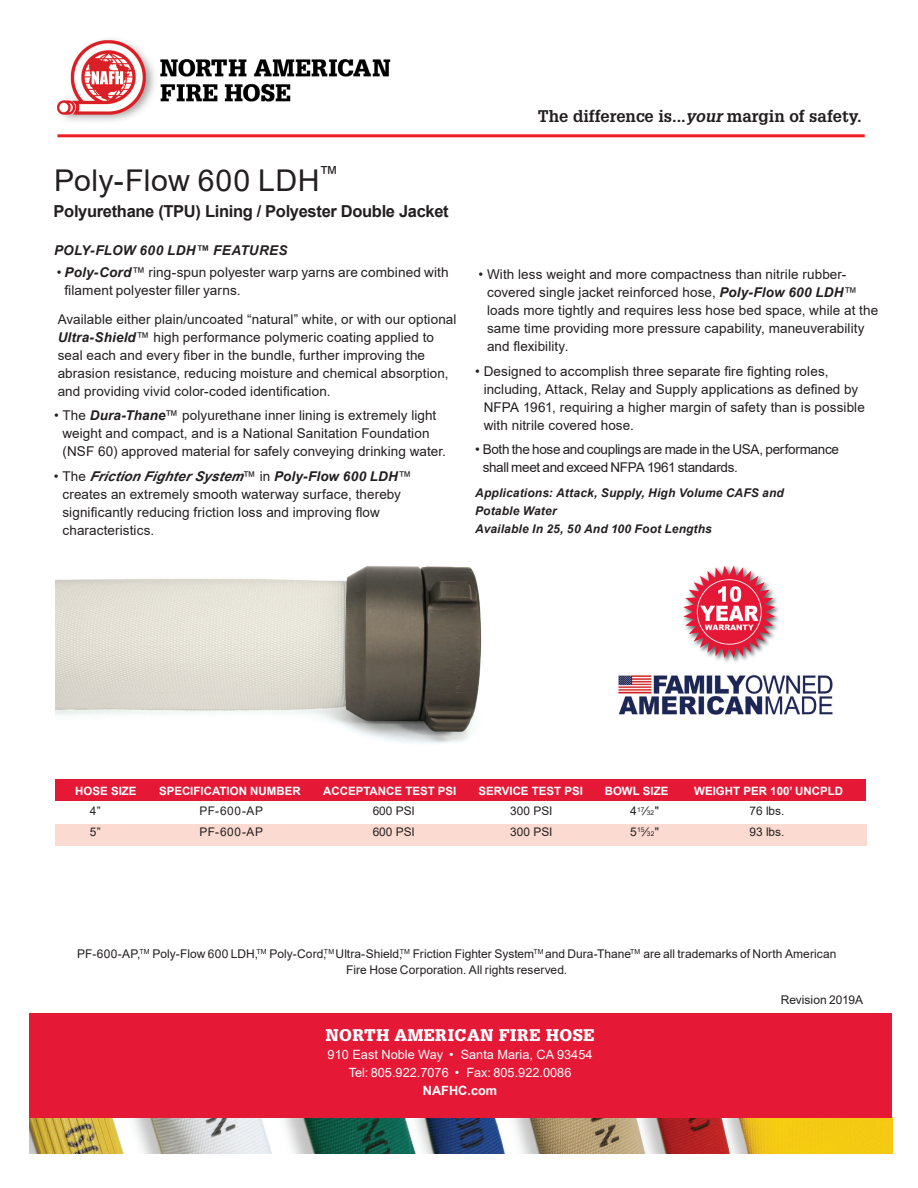
<style>
.page{position:relative;width:918px;height:1188px;background:#fff}
.page>*{position:absolute;margin:0;border:0;box-sizing:border-box;transform-origin:0 0}
.t1{font:30px "Arial";letter-spacing:.01em;color:#231f20}
.t2{font:700 16.5px "Arial";letter-spacing:-.02em;color:#231f20}
.t3{font:700 16.5px "Glypha LT Std";color:#231f20}
.t4{font:900 16.5px "Glypha LT Std";letter-spacing:.03em;color:#fff}
.t5{font:13.5px/18px "Arial";letter-spacing:.005em;color:#231f20}
.t6{font:13.5px/18px "Arial";letter-spacing:-.025em;color:#231f20}
.t7{font:italic 700 13.5px "Arial";letter-spacing:.03em;color:#231f20}
.t8{font:12.75px/18px "Arial";color:#fff;text-align:center}
.t9{font:700 12.75px "Arial";color:#fff}
.t10{font:12px/16.5px "Arial";letter-spacing:.005em;color:#231f20;text-align:center}
.t11{font:italic 700 12px/18px "Arial";letter-spacing:.015em;color:#231f20}
.t12{font:11.85px "Arial";color:#231f20}
.t13{font:700 11.55px "Arial";color:#fff}
.t14{font:6.6px "Arial";letter-spacing:.015em;color:#231f20}
.s1{font-weight:700;font-style:italic}
.s2{font-style:italic}
.s3{font-size:12px}
</style>
<div class="page">
<img style="left:29px;top:1118px;width:863px;height:35px">
<div style="left:29px;top:1013px;width:863px;height:105px;background:#e51836"></div>
<div style="left:56px;top:824px;width:811px;height:22px;background:#fbdbd1"></div>
<div style="left:55px;top:780px;width:811px;height:21px;background:#e51836"></div>
<img style="left:618px;top:675px;width:215px;height:40px">
<img style="left:683px;top:565px;width:96px;height:97px">
<img style="left:55px;top:566px;width:427px;height:178px">
<hr style="left:57px;top:134px;width:808px;height:3px;background:#ed2026">
<img style="left:57px;top:39px;width:98px;height:82px">
<img style="left:160px;top:59px;width:231px;height:43px">
<h1 class="t1" style="left:54px;top:159px;width:286px">Poly-Flow 600 LDH<sup>™</sup></h1>
<p class="t2" style="left:54px;top:199px;width:397px">Polyurethane (TPU) Lining / Polyester Double Jacket</p>
<p class="t7" style="left:54px;top:241px;width:235px">POLY-FLOW 600 LDH™ FEATURES</p>
<p class="t5" style="left:65px;top:263px;width:386px;text-indent:-8px">• <span class="s1">Poly-Cord</span>™ ring-spun polyester warp yarns are combined with filament polyester filler yarns.</p>
<p class="t5" style="left:58px;top:310px;width:400px">Available either plain/uncoated “natural” white, or with our optional <span class="s1">Ultra-Shield</span>™ high performance polymeric coating applied to seal each and every fiber in the bundle, further improving the abrasion resistance, reducing moisture and chemical absorption, and providing vivid color-coded identification.</p>
<p class="t5" style="left:62px;top:407px;width:385px;text-indent:-8px">• The <span class="s1">Dura-Thane</span>™ polyurethane inner lining is extremely light weight and compact, and is a National Sanitation Foundation (NSF 60) approved material for safely conveying drinking water.</p>
<p class="t5" style="left:62px;top:467px;width:351px;text-indent:-8px">• The <span class="s1">Friction FighterSystem</span>™ in <span class="s1">Poly-Flow 600 LDH</span>™ creates an extremely smooth waterway surface, thereby significantly reducing friction loss and improving flow characteristics.</p>
<p class="t3" style="left:538px;top:106px;width:325px">The difference is...<span class="s2">your</span>margin of safety.</p>
<p class="t5" style="left:487px;top:265px;width:393px;text-indent:-8px">• With less weight and more compactness than nitrile rubber&shy;covered single jacket reinforced hose, <span class="s1">Poly-Flow 600 LDH</span>™ loads more tightly and requires less hose bed space, while at the same time providing more pressure capability, maneuverability and flexibility.</p>
<p class="t5" style="left:484px;top:362px;width:383px;text-indent:-8px">• Designed to accomplish three separate fire fighting roles, including, Attack, Relay and Supply applications as defined by NFPA 1961, requiring a higher margin of safety than is possible with nitrile covered hose.</p>
<p class="t6" style="left:483px;top:440px;width:358px;text-indent:-8px">• Both the hose and couplings are made in the USA, performance shall meet and exceed NFPA 1961 standards.</p>
<p class="t11" style="left:475px;top:484px;width:310px">Applications: Attack, Supply, High Volume CAFS and<br>Potable Water<br>Available In 25, 50 And 100 Foot Lengths</p>
<p class="t13" style="left:75px;top:783px;width:63px">HOSE SIZE</p>
<p class="t13" style="left:159px;top:783px;width:143px">SPECIFICATION NUMBER</p>
<p class="t13" style="left:323px;top:783px;width:135px">ACCEPTANCE TEST PSI</p>
<p class="t13" style="left:478px;top:783px;width:106px">SERVICE TEST PSI</p>
<p class="t13" style="left:605px;top:783px;width:65px">BOWL SIZE</p>
<p class="t13" style="left:694px;top:783px;width:150px">WEIGHT PER 100’ UNCPLD</p>
<p class="t12" style="left:90px;top:803px;width:12px">4”</p>
<p class="t12" style="left:200px;top:803px;width:65px">PF-600-AP</p>
<p class="t12" style="left:373px;top:803px;width:44px">600 PSI</p>
<p class="t12" style="left:510px;top:803px;width:44px">300 PSI</p>
<p class="t14" style="left:630px;top:807px;width:30px"><span class="s3">4</span>17<span class="s3">⁄</span>32<span class="s3">"</span></p>
<p class="t12" style="left:750px;top:803px;width:36px">76 lbs.</p>
<p class="t12" style="left:90px;top:824px;width:12px">5”</p>
<p class="t12" style="left:200px;top:824px;width:65px">PF-600-AP</p>
<p class="t12" style="left:373px;top:824px;width:44px">600 PSI</p>
<p class="t12" style="left:510px;top:824px;width:44px">300 PSI</p>
<p class="t14" style="left:630px;top:827px;width:30px"><span class="s3">5</span>15<span class="s3">⁄</span>32<span class="s3">"</span></p>
<p class="t12" style="left:750px;top:824px;width:36px">93 lbs.</p>
<p class="t10" style="left:77px;top:945px;width:761px">PF-600-AP,<sup>TM</sup> Poly-Flow 600 LDH,<sup>TM</sup> Poly-Cord,<sup>TM</sup> Ultra-Shield,<sup>TM</sup> Friction Fighter System<sup>TM</sup> and Dura-Thane<sup>TM</sup> are all trademarks of North American<br>Fire Hose Corporation. All rights reserved.</p>
<p class="t10" style="left:781px;top:991px;width:84px">Revision 2019A</p>
<p class="t4" style="left:326px;top:1025px;width:270px">NORTH AMERICAN FIRE HOSE</p>
<p class="t8" style="left:328px;top:1045px;width:266px">910 East Noble Way • Santa Maria, CA 93454<br>Tel: 805.922.7076 • Fax: 805.922.0086</p>
<p class="t9" style="left:423px;top:1082px;width:76px">NAFHC.com</p>
</div>
